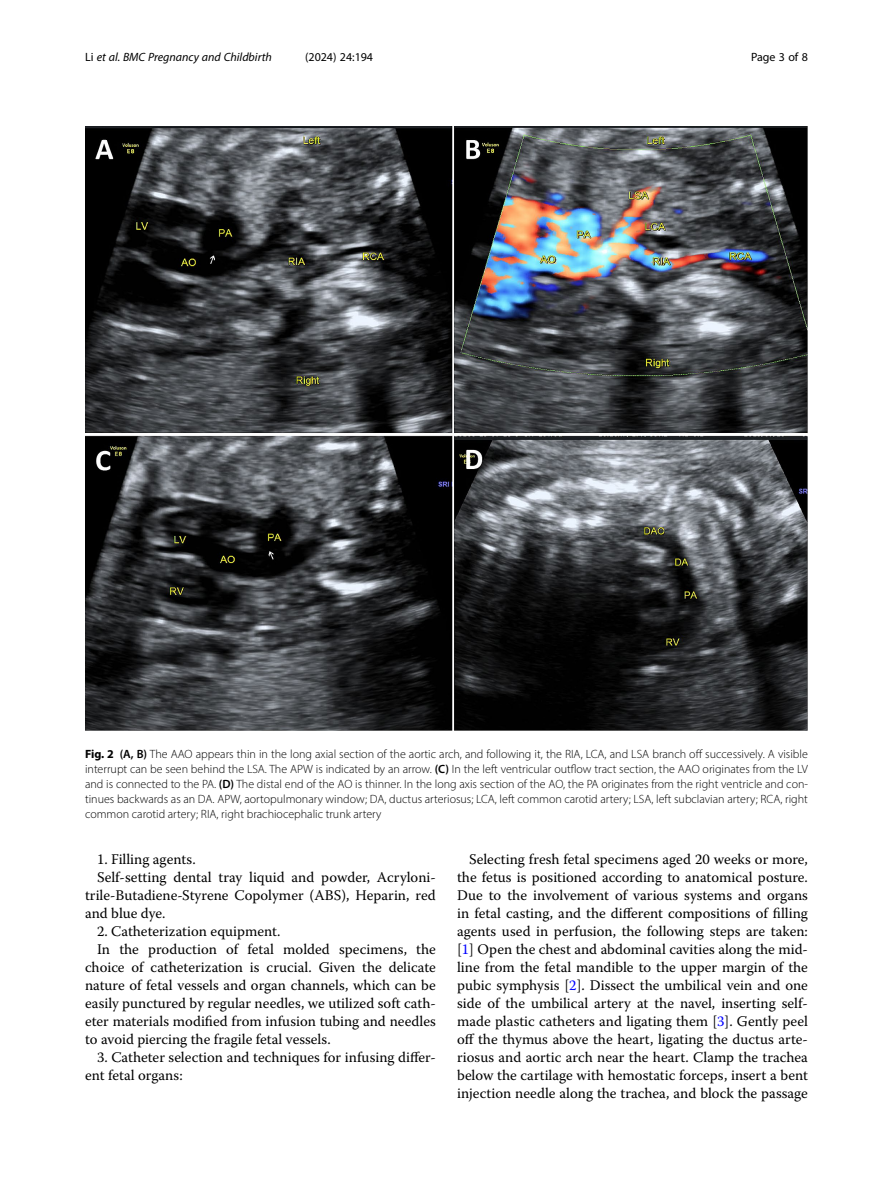
<style>
.page{position:relative;width:893px;height:1191px;background:#fff}
.page>*{position:absolute;margin:0;border:0;box-sizing:border-box;transform-origin:0 0}
.Body_Text_Indent{font:14.7px/18px "Warnock Pro";color:#000;text-align:justify}
.Figure_Caption{font:300 12px/15px "Myriad Pro";color:#000;text-align:justify}
.t1{font:italic 12px "Myriad Pro";color:#000}
.t2{font:12px "Myriad Pro";color:#000}
.s1{font-style:normal}
.s2{font-weight:700}
.s3{font-weight:600}
.s4{color:#00f}
</style>
<div class="page">
<img style="left:85px;top:126px;width:723px;height:604px">
<p class="t1" style="left:85px;top:50px;width:188px"><span class="s1">Li</span> et al. BMC Pregnancy and Childbirth</p>
<p class="t2" style="left:305px;top:50px;width:70px">(2024) 24:194</p>
<p class="t2" style="left:751px;top:50px;width:58px">Page 3 of 8</p>
<p class="Figure_Caption" style="left:85px;top:746px;width:724px"><span class="s2">Fig. 2</span> <span class="s3">(A, B)</span> The AAO appears thin in the long axial section of the aortic arch, and following it, the RIA, LCA, and LSA branch off successively. A visible interrupt can be seen behind the LSA. The APW is indicated by an arrow. <span class="s3">(C)</span> In the left ventricular outflow tract section, the AAO originates from the LV and is connected to the PA. <span class="s3">(D)</span> The distal end of the AO is thinner. In the long axis section of the AO, the PA originates from the right ventricle and con&shy;tinues backwards as an DA. APW, aortopulmonary window; DA, ductus arteriosus; LCA, left common carotid artery; LSA, left subclavian artery; RCA, right common carotid artery; RIA, right brachiocephalic trunk artery</p>
<p class="Body_Text_Indent" style="left:97px;top:850px;width:100px">1. Filling agents.</p>
<p class="Body_Text_Indent" style="left:85px;top:868px;width:352px;text-indent:12px">Self-setting dental tray liquid and powder, Acryloni&shy;trile-Butadiene-Styrene Copolymer (ABS), Heparin, red and blue dye.</p>
<p class="Body_Text_Indent" style="left:97px;top:922px;width:185px">2. Catheterization equipment.</p>
<p class="Body_Text_Indent" style="left:85px;top:940px;width:352px;text-indent:12px">In the production of fetal molded specimens, the choice of catheterization is crucial. Given the delicate nature of fetal vessels and organ channels, which can be easily punctured by regular needles, we utilized soft cath&shy;eter materials modified from infusion tubing and needles to avoid piercing the fragile fetal vessels.</p>
<p class="Body_Text_Indent" style="left:85px;top:1048px;width:352px;text-indent:12px">3. Catheter selection and techniques for infusing differ&shy;ent fetal organs:</p>
<p class="Body_Text_Indent" style="left:457px;top:850px;width:352px;text-indent:12px">Selecting fresh fetal specimens aged 20 weeks or more, the fetus is positioned according to anatomical posture.<br>Due to the involvement of various systems and organs in fetal casting, and the different compositions of filling agents used in perfusion, the following steps are taken: [<span class="s4">1</span>] Open the chest and abdominal cavities along the mid&shy;line from the fetal mandible to the upper margin of the pubic symphysis [<span class="s4">2</span>]. Dissect the umbilical vein and one side of the umbilical artery at the navel, inserting self&shy;made plastic catheters and ligating them [<span class="s4">3</span>]. Gently peel off the thymus above the heart, ligating the ductus arte&shy;riosus and aortic arch near the heart. Clamp the trachea below the cartilage with hemostatic forceps, insert a bent injection needle along the trachea, and block the passage</p>
</div>
